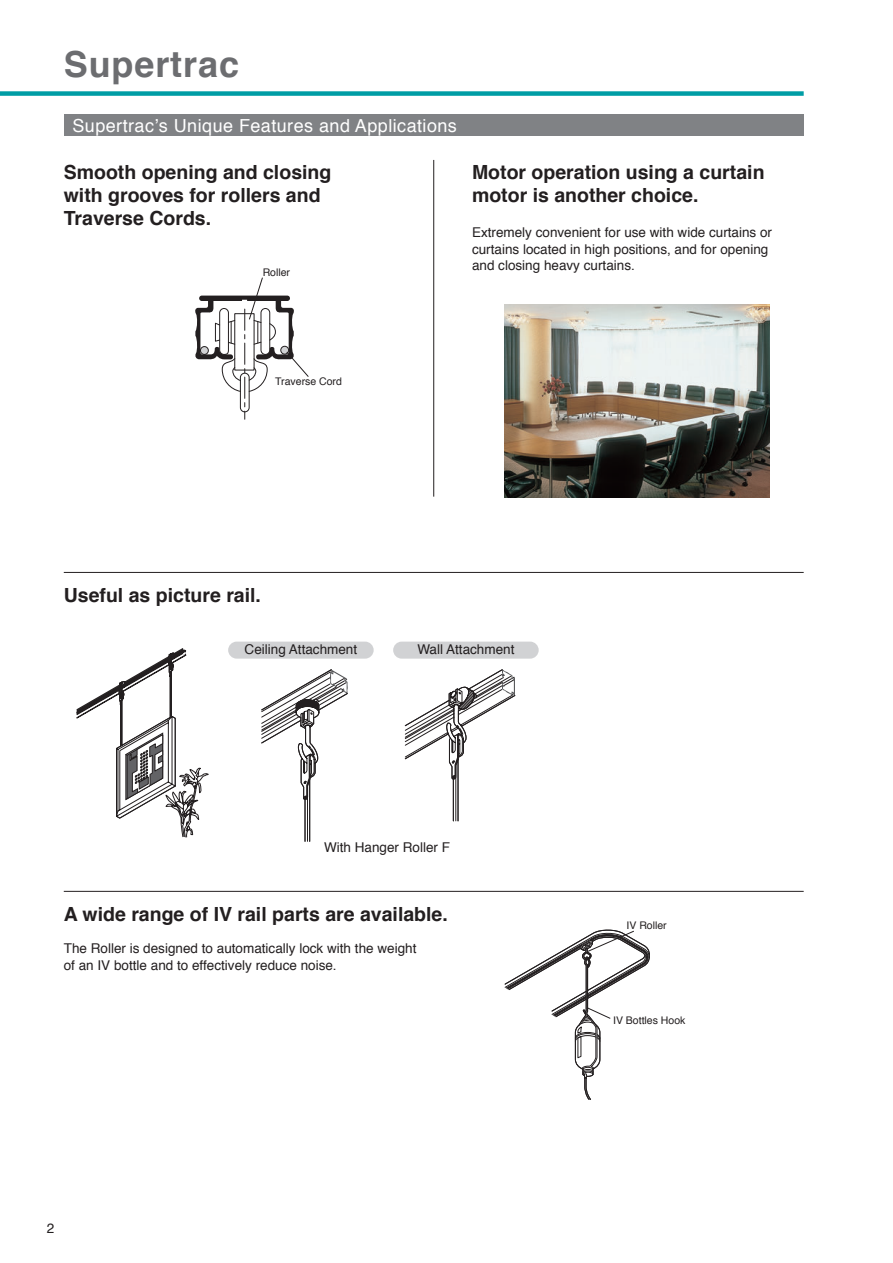
<style>
.page{position:relative;width:893px;height:1263px;background:#fff}
.page>*{position:absolute;margin:0;border:0;box-sizing:border-box;transform-origin:0 0}
.t1{font:700 36px "Helvetica";letter-spacing:.025em;color:#6c6d70}
.t2{font:700 19.5px/23.4px "Helvetica";color:#231f20}
.t3{font:18px "Helvetica";letter-spacing:.025em;color:#fff}
.t4{font:13.5px/16.2px "Helvetica";color:#231f20}
.t5{font:10.5px "Helvetica";color:#231f20}
</style>
<div class="page">
<div style="left:0;top:91px;width:804px;height:5px;background:#009da5"></div>
<div style="left:64px;top:115px;width:740px;height:21px;background:#808285"></div>
<hr style="left:433px;top:160px;width:1px;height:337px;background:#231f20">
<hr style="left:64px;top:572px;width:740px;height:1px;background:#231f20">
<hr style="left:64px;top:891px;width:740px;height:1px;background:#231f20">
<img style="left:505px;top:304px;width:265px;height:194px">
<div style="left:228px;top:642px;width:146px;height:17px;background:#d1d2d4;border-radius:9px"></div>
<div style="left:393px;top:642px;width:146px;height:17px;background:#d1d2d4;border-radius:9px"></div>
<svg style="left:77px;top:648px;width:132px;height:189px"></svg>
<svg style="left:261px;top:669px;width:87px;height:173px"></svg>
<svg style="left:405px;top:669px;width:110px;height:152px"></svg>
<svg style="left:195px;top:277px;width:114px;height:142px"></svg>
<svg style="left:505px;top:929px;width:145px;height:171px"></svg>
<h1 class="t1" style="left:64px;top:35px;width:177px">Supertrac</h1>
<h3 class="t3" style="left:72px;top:112px;width:386px">Supertrac’s Unique Features and Applications</h3>
<h2 class="t2" style="left:64px;top:160px;width:269px">Smooth opening and closing with grooves for rollers and<br>Traverse Cords.</h2>
<h2 class="t2" style="left:472px;top:160px;width:294px">Motor operation using a curtain motor is another choice.</h2>
<p class="t4" style="left:472px;top:225px;width:302px">Extremely convenient for use with wide curtains or curtains located in high positions, and for opening and closing heavy curtains.</p>
<p class="t5" style="left:263px;top:264px;width:29px">Roller</p>
<p class="t5" style="left:275px;top:373px;width:68px">Traverse Cord</p>
<h2 class="t2" style="left:64px;top:584px;width:199px">Useful as picture rail.</h2>
<p class="t4" style="left:245px;top:641px;width:114px">Ceiling Attachment</p>
<p class="t4" style="left:417px;top:641px;width:99px">Wall Attachment</p>
<p class="t4" style="left:324px;top:840px;width:128px">With Hanger Roller F</p>
<h2 class="t2" style="left:64px;top:903px;width:386px">A wide range of IV rail parts are available.</h2>
<p class="t4" style="left:64px;top:941px;width:354px">The Roller is designed to automatically lock with the weight of an IV bottle and to effectively reduce noise.</p>
<p class="t4" style="left:47px;top:1221px;width:9px">2</p>
<p class="t5" style="left:626px;top:917px;width:42px">IV Roller</p>
<p class="t5" style="left:613px;top:1012px;width:74px">IV Bottles Hook</p>
</div>
